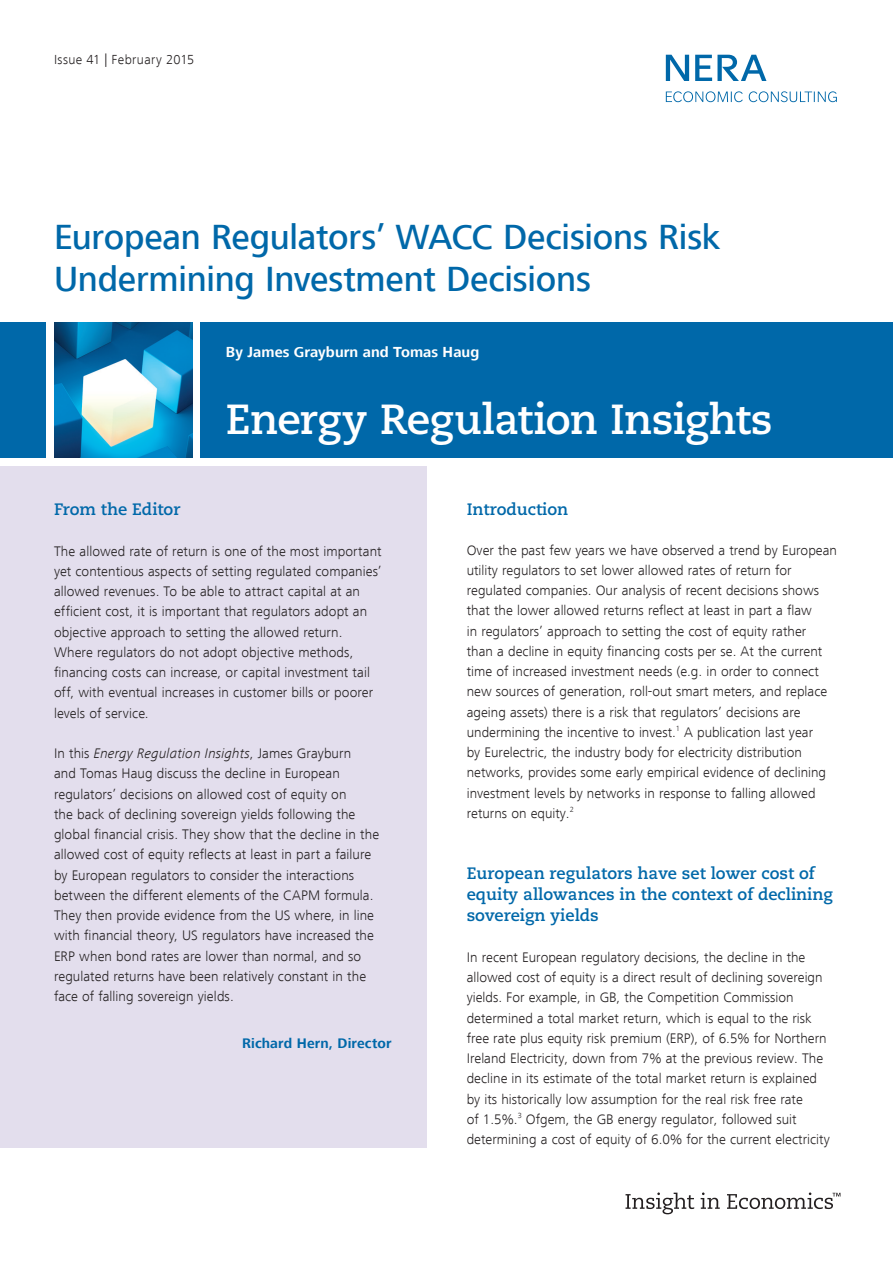
<style>
.page{position:relative;width:893px;height:1263px;background:#fff}
.page>*{position:absolute;margin:0;border:0;box-sizing:border-box;transform-origin:0 0}
.t1{font:700 42px "Caecilia";letter-spacing:-.015em;color:#fff}
.t2{font:500 36px/42px "Frutiger Next LT";letter-spacing:-.005em;color:#0068a9}
.Heading_1{font:700 16.5px/21px "Caecilia";color:#0068a9}
.t3{font:700 15px "Frutiger Next LT";letter-spacing:.005em;color:#fff}
.Body_Text{font:300 14.25px/20.2px "Frutiger Next LT";color:#231f20}
.Text_9_5_12_no_space{font:300 14.25px/20.2px "Frutiger Next LT";letter-spacing:.005em;color:#231f20}
.Text_9_5_12_no_space-2{font:700 14.25px "Frutiger Next LT";letter-spacing:.01em;color:#0068a9}
.t4{font:300 13.5px "Frutiger Next LT";letter-spacing:.03em;color:#231f20}
.s1{font-style:italic}
</style>
<div class="page">
<svg style="left:666px;top:55px;width:23px;height:26px"></svg>
<svg style="left:695px;top:55px;width:71px;height:26px"></svg>
<svg style="left:666px;top:91px;width:77px;height:11px"></svg>
<svg style="left:749px;top:91px;width:88px;height:11px"></svg>
<div style="left:0;top:322px;width:45px;height:135px;background:#0068a9"></div>
<img style="left:54px;top:322px;width:138px;height:135px">
<div style="left:201px;top:322px;width:692px;height:135px;background:#0068a9"></div>
<svg style="left:625px;top:1192px;width:69px;height:22px"></svg>
<svg style="left:701px;top:1192px;width:19px;height:17px"></svg>
<svg style="left:727px;top:1192px;width:113px;height:17px"></svg>
<div style="left:0;top:466px;width:426px;height:682px;background:#e3deed"></div>
<p class="t4" style="left:54px;top:52px;width:142px">Issue 41 | February 2015</p>
<p class="t2" style="left:54px;top:216px;width:668px">European Regulators’ WACC Decisions Risk<br>Undermining Investment Decisions</p>
<p class="t3" style="left:226px;top:344px;width:255px">By James Grayburn and Tomas Haug</p>
<p class="t1" style="left:226px;top:395px;width:548px">Energy Regulation Insights</p>
<p class="Heading_1" style="left:54px;top:499px;width:128px">From the Editor</p>
<p class="Text_9_5_12_no_space" style="left:54px;top:541px;width:329px">The allowed rate of return is one of the most important yet contentious aspects of setting regulated companies’ allowed revenues. To be able to attract capital at an efficient cost, it is important that regulators adopt an objective approach to setting the allowed return.<br>Where regulators do not adopt objective methods, financing costs can increase, or capital investment tail off, with eventual increases in customer bills or poorer levels of service.</p>
<p class="Text_9_5_12_no_space" style="left:54px;top:743px;width:327px">In this <span class="s1">Energy Regulation Insights</span>, James Grayburn<br>and Tomas Haug discuss the decline in European regulators’ decisions on allowed cost of equity on<br>the back of declining sovereign yields following the global financial crisis. They show that the decline in the allowed cost of equity reflects at least in part a failure by European regulators to consider the interactions between the different elements of the CAPM formula.<br>They then provide evidence from the US where, in line with financial theory, US regulators have increased the ERP when bond rates are lower than normal, and so regulated returns have been relatively constant in the face of falling sovereign yields.</p>
<p class="Text_9_5_12_no_space-2" style="left:242px;top:1036px;width:151px">Richard Hern, Director</p>
<p class="Heading_1" style="left:467px;top:499px;width:103px">Introduction</p>
<p class="Body_Text" style="left:467px;top:540px;width:372px">Over the past few years we have observed a trend by European utility regulators to set lower allowed rates of return for regulated companies. Our analysis of recent decisions shows that the lower allowed returns reflect at least in part a flaw<br>in regulators’ approach to setting the cost of equity rather<br>than a decline in equity financing costs per se. At the current time of increased investment needs (e.g. in order to connect new sources of generation, roll-out smart meters, and replace ageing assets) there is a risk that regulators’ decisions are undermining the incentive to invest.<sup>1</sup> A publication last year<br>by Eurelectric, the industry body for electricity distribution networks, provides some early empirical evidence of declining investment levels by networks in response to falling allowed returns on equity.<sup>2</sup></p>
<p class="Heading_1" style="left:467px;top:863px;width:368px">European regulators have set lower cost of equity allowances in the context of declining sovereign yields</p>
<p class="Body_Text" style="left:467px;top:947px;width:365px">In recent European regulatory decisions, the decline in the allowed cost of equity is a direct result of declining sovereign yields. For example, in GB, the Competition Commission determined a total market return, which is equal to the risk free rate plus equity risk premium (ERP), of 6.5% for Northern Ireland Electricity, down from 7% at the previous review. The decline in its estimate of the total market return is explained by its historically low assumption for the real risk free rate<br>of 1.5%.<sup>3</sup> Ofgem, the GB energy regulator, followed suit determining a cost of equity of 6.0% for the current electricity</p>
</div>
